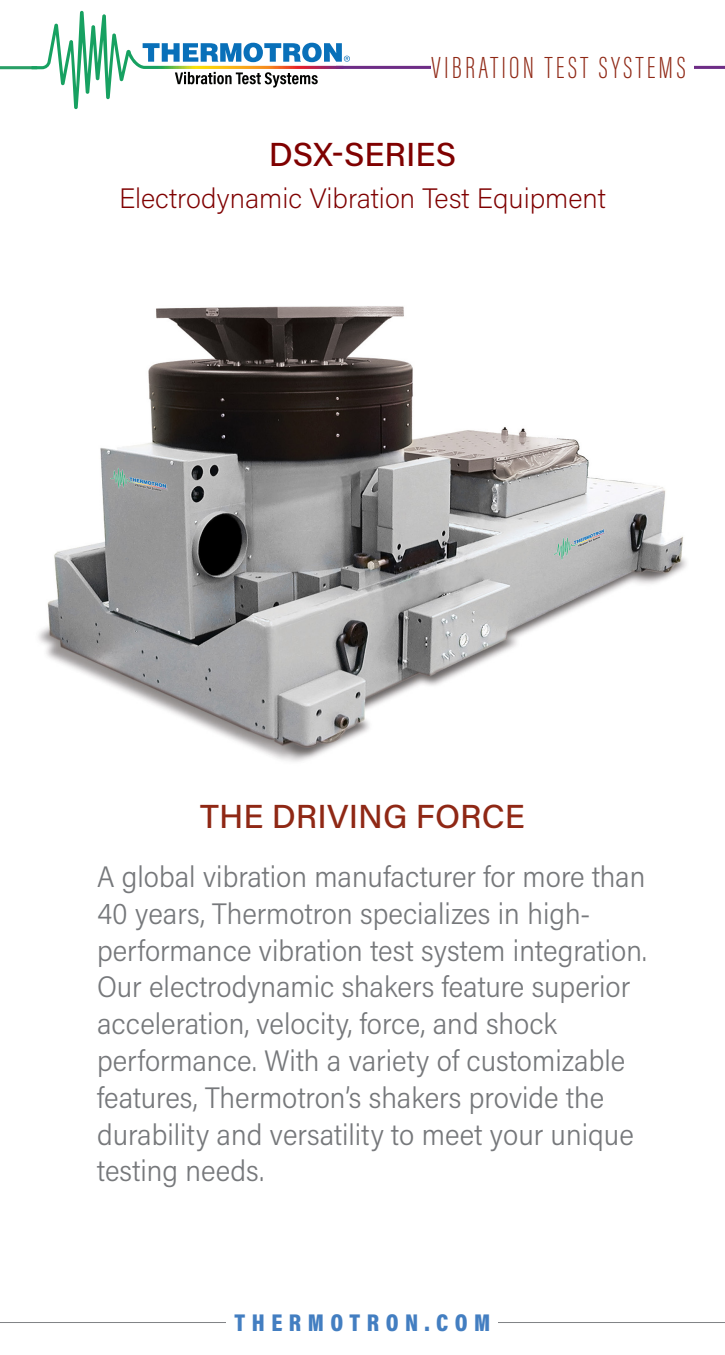
<style>
.page{position:relative;width:725px;height:1355px;background:#fff}
.page>*{position:absolute;margin:0;border:0;box-sizing:border-box;transform-origin:0 0}
.t1{font:500 33.25px "Acumin Pro";color:#8f2815}
.t2{font:500 33.25px "Acumin Pro";letter-spacing:.005em;color:#7f0100}
.t3{font:200 31.5px "Acumin Pro Extra Cond";letter-spacing:.105em;color:#8f2815}
.body{font:300 29.75px/36.8px "Acumin Pro Semi Cond";color:#76787b}
.subhead{font:200 28px "Acumin Pro";color:#7f0100}
.t4{font:900 24.5px "Acumin Pro Cond";letter-spacing:.265em;color:#437ec1}
</style>
<div class="page">
<hr style="left:0;top:66px;width:37px;height:3px;background:#299f66">
<hr style="left:336px;top:66px;width:388px;height:3px;background:#6e2d86">
<div style="left:431px;top:55px;width:262px;height:23px;background:#fff"></div>
<hr style="left:0;top:1322px;width:724px;height:1px;background:#808285">
<div style="left:227px;top:1312px;width:271px;height:21px;background:#fff"></div>
<svg style="left:32px;top:11px;width:318px;height:98px"></svg>
<img style="left:38px;top:306px;width:649px;height:456px">
<p class="t3" style="left:431px;top:49px;width:256px">VIBRATION TEST SYSTEMS</p>
<p class="t2" style="left:269px;top:131px;width:189px">DSX-SERIES</p>
<p class="subhead" style="left:119px;top:179px;width:488px">Electrodynamic Vibration Test Equipment</p>
<p class="t1" style="left:200px;top:793px;width:326px">THE DRIVING FORCE</p>
<p class="body" style="left:97px;top:857px;width:551px">A global vibration manufacturer for more than 40 years, Thermotron specializes in high&shy;performance vibration test system integration.<br>Our electrodynamic shakers feature superior acceleration, velocity, force, and shock performance. With a variety of customizable features, Thermotron’s shakers provide the durability and versatility to meet your unique testing needs.</p>
<p class="t4" style="left:234px;top:1306px;width:257px">THERMOTRON.COM</p>
</div>
